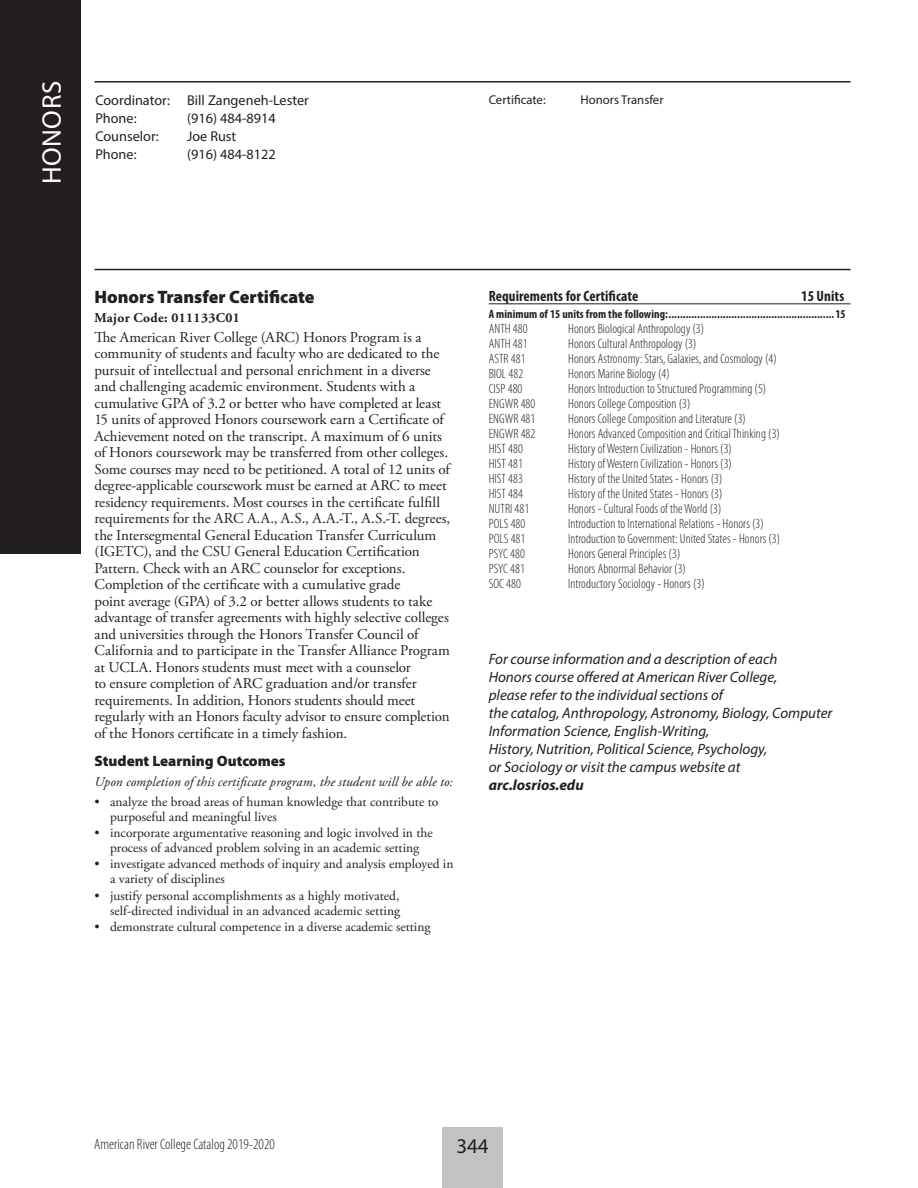
<style>
.page{position:relative;width:918px;height:1188px;background:#fff}
.page>*{position:absolute;margin:0;border:0;box-sizing:border-box;transform-origin:0 0}
._2018-Page_Head_Left{font:27px "Myriad Pro";letter-spacing:.02em;color:#fff}
.t1{font:21px "Myriad Pro";color:#231f20}
._2018-Heading_2{font:900 18px "Myriad Pro";color:#231f20}
._2018-Body_text{font:15px/16.5px "Adobe Garamond Pro";letter-spacing:-.005em;color:#231f20}
._2018-Heading_3{font:italic 15px/18px "Myriad Pro";color:#231f20}
.t2{font:300 condensed 15px "Myriad Pro";color:#231f20}
._2018-Table_Head_UL{font:700 condensed 15px "Myriad Pro";letter-spacing:.005em;color:#231f20}
._2018-Heading_3-2{font:900 15px "Myriad Pro";color:#231f20}
._2018-Header_text{font:14.25px "Myriad Pro";color:#231f20}
._2018-Table_text{font:300 condensed 13.5px "Myriad Pro";letter-spacing:.005em;color:#231f20}
._2018-Body_text-just{font:13.5px/15px "Adobe Garamond Pro";color:#231f20}
._2018-Body_text-2{font:italic 13.5px "Adobe Garamond Pro";letter-spacing:.01em;color:#231f20}
._2018-Major_Code{font:700 13.5px "Adobe Garamond Pro";letter-spacing:.025em;color:#231f20}
._2018-Header_text_2{font:12.75px "Myriad Pro";color:#231f20}
._2018-Table_text-2{font:700 condensed 12px "Myriad Pro";letter-spacing:.005em;color:#231f20}
.s1{font-weight:700}
</style>
<div class="page">
<div style="left:442px;top:1127px;width:61px;height:61px;background:#c1c2c4"></div>
<div style="left:0;top:0;width:81px;height:554px;background:#231f20"></div>
<hr style="left:94px;top:269px;width:756px;height:1px;background:#231f20">
<hr style="left:94px;top:81px;width:756px;height:1px;background:#231f20">
<hr style="left:489px;top:303px;width:361px;height:1px;background:#231f20">
<p class="_2018-Page_Head_Left" style="left:35px;top:184px;width:105px;rotate:-90deg">HONORS</p>
<p class="_2018-Header_text" style="left:95px;top:92px;width:215px">Coordinator: Bill Zangeneh-Lester</p>
<p class="_2018-Header_text" style="left:95px;top:110px;width:43px">Phone:</p>
<p class="_2018-Header_text" style="left:187px;top:110px;width:90px">(916) 484-8914</p>
<p class="_2018-Header_text" style="left:95px;top:128px;width:65px">Counselor:</p>
<p class="_2018-Header_text" style="left:187px;top:128px;width:51px">Joe Rust</p>
<p class="_2018-Header_text" style="left:95px;top:146px;width:43px">Phone:</p>
<p class="_2018-Header_text" style="left:187px;top:146px;width:90px">(916) 484-8122</p>
<p class="_2018-Header_text_2" style="left:489px;top:92px;width:58px">Certificate:</p>
<p class="_2018-Header_text_2" style="left:580px;top:92px;width:85px">Honors Transfer</p>
<p class="_2018-Heading_2" style="left:94px;top:287px;width:222px">Honors Transfer Certificate</p>
<p class="_2018-Major_Code" style="left:94px;top:309px;width:147px">Major Code: 011133C01</p>
<p class="_2018-Body_text" style="left:94px;top:329px;width:357px">The American River College (ARC) Honors Program is a community of students and faculty who are dedicated to the pursuit of intellectual and personal enrichment in a diverse and challenging academic environment. Students with a cumulative GPA of 3.2 or better who have completed at least 15 units of approved Honors coursework earn a Certificate of Achievement noted on the transcript. A maximum of 6 units of Honors coursework may be transferred from other colleges.<br>Some courses may need to be petitioned. A total of 12 units of degree-applicable coursework must be earned at ARC to meet residency requirements. Most courses in the certificate fulfill requirements for the ARC A.A., A.S., A.A.-T., A.S.-T. degrees, the Intersegmental General Education Transfer Curriculum (IGETC), and the CSU General Education Certification Pattern. Check with an ARC counselor for exceptions.<br>Completion of the certificate with a cumulative grade<br>point average (GPA) of 3.2 or better allows students to take advantage of transfer agreements with highly selective colleges and universities through the Honors Transfer Council of California and to participate in the Transfer Alliance Program at UCLA. Honors students must meet with a counselor<br>to ensure completion of ARC graduation and/or transfer requirements. In addition, Honors students should meet regularly with an Honors faculty advisor to ensure completion of the Honors certificate in a timely fashion.</p>
<p class="_2018-Heading_3-2" style="left:94px;top:752px;width:193px">Student Learning Outcomes</p>
<p class="_2018-Body_text-2" style="left:94px;top:773px;width:360px">Upon completion of this certificate program, the student will be able to:</p>
<p class="_2018-Body_text-just" style="left:110px;top:794px;width:330px;text-indent:-16px">• analyze the broad areas of human knowledge that contribute to purposeful and meaningful lives</p>
<p class="_2018-Body_text-just" style="left:94px;top:826px;width:340px;text-align:center">• incorporate argumentative reasoning and logic involved in the process of advanced problem solving in an academic setting</p>
<p class="_2018-Body_text-just" style="left:110px;top:857px;width:345px;text-indent:-16px">• investigate advanced methods of inquiry and analysis employed in a variety of disciplines</p>
<p class="_2018-Body_text-just" style="left:94px;top:888px;width:307px;text-align:right">• justify personal accomplishments as a highly motivated, self-directed individual in an advanced academic setting</p>
<p class="_2018-Body_text-just" style="left:94px;top:920px;width:337px">• demonstrate cultural competence in a diverse academic setting</p>
<p class="_2018-Table_Head_UL" style="left:489px;top:286px;width:151px">Requirements for Certificate</p>
<p class="_2018-Table_Head_UL" style="left:801px;top:286px;width:44px">15 Units</p>
<p class="_2018-Table_text-2" style="left:489px;top:306px;width:359px">A minimum of 15 units from the following:..........................................................15</p>
<p class="_2018-Table_text" style="left:489px;top:321px;width:40px">ANTH 480</p>
<p class="_2018-Table_text" style="left:568px;top:321px;width:138px">Honors Biological Anthropology (3)</p>
<p class="_2018-Table_text" style="left:489px;top:336px;width:40px">ANTH 481</p>
<p class="_2018-Table_text" style="left:568px;top:336px;width:130px">Honors Cultural Anthropology (3)</p>
<p class="_2018-Table_text" style="left:489px;top:351px;width:38px">ASTR 481</p>
<p class="_2018-Table_text" style="left:568px;top:351px;width:210px">Honors Astronomy: Stars, Galaxies, and Cosmology (4)</p>
<p class="_2018-Table_text" style="left:489px;top:366px;width:36px">BIOL 482</p>
<p class="_2018-Table_text" style="left:568px;top:366px;width:103px">Honors Marine Biology (4)</p>
<p class="_2018-Table_text" style="left:489px;top:381px;width:35px">CISP 480</p>
<p class="_2018-Table_text" style="left:568px;top:381px;width:200px">Honors Introduction to Structured Programming (5)</p>
<p class="_2018-Table_text" style="left:489px;top:396px;width:48px">ENGWR 480</p>
<p class="_2018-Table_text" style="left:568px;top:396px;width:124px">Honors College Composition (3)</p>
<p class="_2018-Table_text" style="left:489px;top:411px;width:48px">ENGWR 481</p>
<p class="_2018-Table_text" style="left:568px;top:411px;width:179px">Honors College Composition and Literature (3)</p>
<p class="_2018-Table_text" style="left:489px;top:426px;width:48px">ENGWR 482</p>
<p class="_2018-Table_text" style="left:568px;top:426px;width:213px">Honors Advanced Composition and Critical Thinking (3)</p>
<p class="_2018-Table_text" style="left:489px;top:441px;width:36px">HIST 480</p>
<p class="_2018-Table_text" style="left:568px;top:441px;width:165px">History of Western Civilization - Honors (3)</p>
<p class="_2018-Table_text" style="left:489px;top:456px;width:36px">HIST 481</p>
<p class="_2018-Table_text" style="left:568px;top:456px;width:165px">History of Western Civilization - Honors (3)</p>
<p class="_2018-Table_text" style="left:489px;top:471px;width:36px">HIST 483</p>
<p class="_2018-Table_text" style="left:568px;top:471px;width:156px">History of the United States - Honors (3)</p>
<p class="_2018-Table_text" style="left:489px;top:486px;width:36px">HIST 484</p>
<p class="_2018-Table_text" style="left:568px;top:486px;width:156px">History of the United States - Honors (3)</p>
<p class="_2018-Table_text" style="left:489px;top:501px;width:42px">NUTRI 481</p>
<p class="_2018-Table_text" style="left:568px;top:501px;width:155px">Honors - Cultural Foods of the World (3)</p>
<p class="_2018-Table_text" style="left:489px;top:516px;width:38px">POLS 480</p>
<p class="_2018-Table_text" style="left:568px;top:516px;width:197px">Introduction to International Relations - Honors (3)</p>
<p class="_2018-Table_text" style="left:489px;top:531px;width:38px">POLS 481</p>
<p class="_2018-Table_text" style="left:568px;top:531px;width:214px">Introduction to Government: United States - Honors (3)</p>
<p class="_2018-Table_text" style="left:489px;top:546px;width:38px">PSYC 480</p>
<p class="_2018-Table_text" style="left:568px;top:546px;width:114px">Honors General Principles (3)</p>
<p class="_2018-Table_text" style="left:489px;top:561px;width:38px">PSYC 481</p>
<p class="_2018-Table_text" style="left:568px;top:561px;width:119px">Honors Abnormal Behavior (3)</p>
<p class="_2018-Table_text" style="left:489px;top:576px;width:34px">SOC 480</p>
<p class="_2018-Table_text" style="left:568px;top:576px;width:138px">Introductory Sociology - Honors (3)</p>
<p class="_2018-Heading_3" style="left:489px;top:649px;width:345px">For course information and a description of each<br>Honors course offered at American River College,<br>please refer to the individual sections of<br>the catalog, Anthropology, Astronomy, Biology, Computer Information Science, English-Writing,<br>History, Nutrition, Political Science, Psychology,<br>or Sociology or visit the campus website at <span class="s1">arc.losrios.edu</span></p>
<p class="t2" style="left:94px;top:1136px;width:182px">American River College Catalog 2019-2020</p>
<h2 class="t1" style="left:456px;top:1133px;width:34px">344</h2>
</div>
